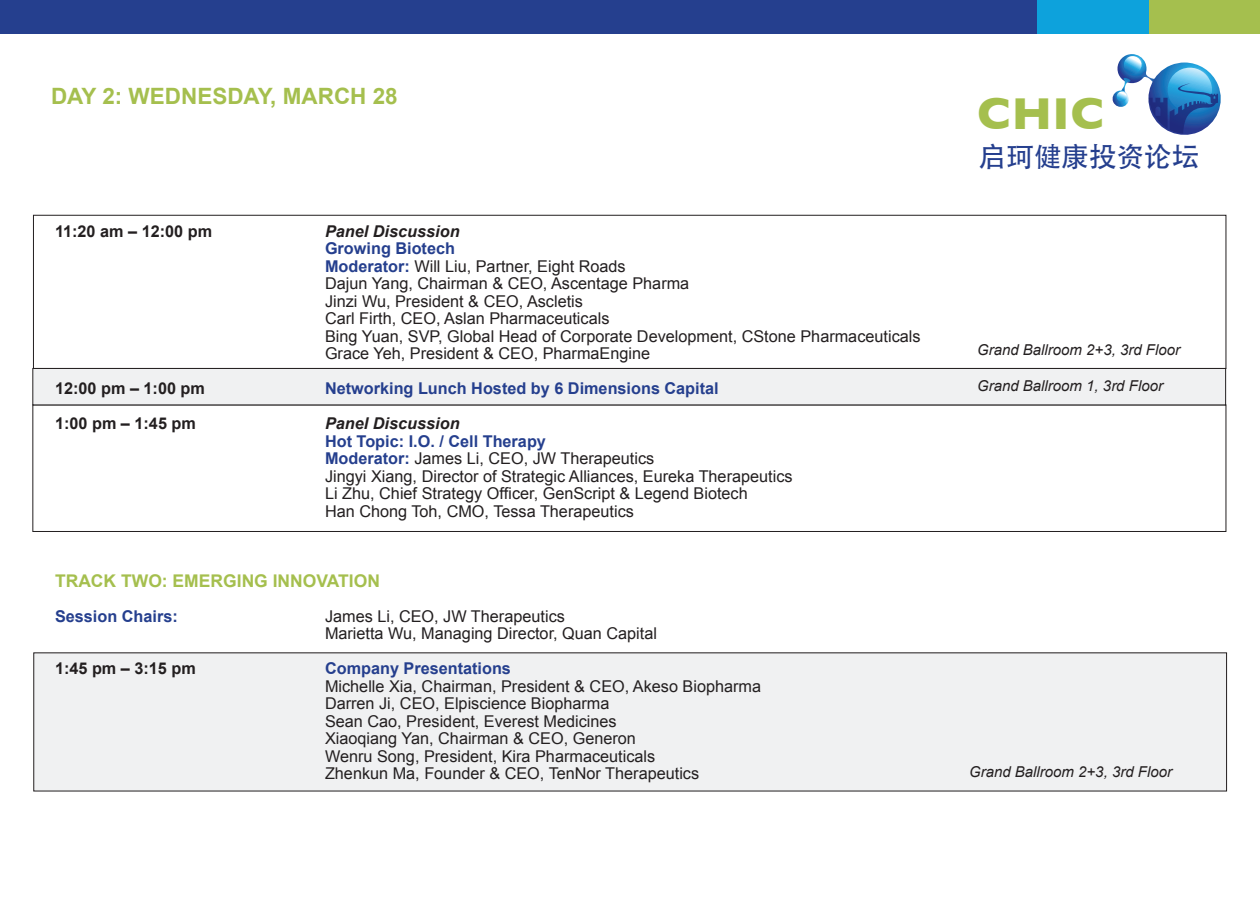
<style>
.page{position:relative;width:1260px;height:900px;background:#fff}
.page>*{position:absolute;margin:0;border:0;box-sizing:border-box;transform-origin:0 0}
.t1{font:700 45.5px "Gill Sans";color:#a5bf4e}
.t2{font:27.5px "Sim Sun G Bpc EUC H";color:#253f8e}
.t3{font:700 22.5px "Arial";color:#a5bf4e}
.t4{font:700 17.5px "Arial";color:#a5bf4e}
.t5{font:16.25px/17.5px "Arial";color:#231f20}
.t6{font:700 16.25px "Arial";color:#253f8e}
.t7{font:700 16.25px "Arial";color:#231f20}
.t8{font:italic 700 16.25px "Arial";color:#231f20}
.t9{font:italic 15px "Arial";color:#231f20}
.s1{font-weight:700;color:#253f8e}
</style>
<div class="page">
<div style="left:34px;top:653px;width:1193px;height:138px;background:#f0f1f2"></div>
<div style="left:33px;top:215px;width:1193px;height:153px;border:1px solid #231f20"></div>
<div style="left:33px;top:368px;width:1193px;height:37px;background:#f0f1f2"></div>
<div style="left:33px;top:368px;width:1193px;height:37px;border:1px solid #231f20"></div>
<div style="left:0;top:0;width:1037px;height:34px;background:#253f8e"></div>
<div style="left:1148px;top:0;width:112px;height:34px;background:#a5bf4e"></div>
<div style="left:1037px;top:0;width:111px;height:34px;background:#0da2dc"></div>
<svg style="left:1112px;top:54px;width:109px;height:81px"></svg>
<h3 class="t3" style="left:51px;top:81px;width:348px">DAY 2: WEDNESDAY, MARCH 28</h3>
<p class="t7" style="left:55px;top:221px;width:159px">11:20 am – 12:00 pm</p>
<p class="t8" style="left:325px;top:221px;width:136px">Panel Discussion</p>
<p class="t5" style="left:325px;top:240px;width:597px"><span class="s1">Growing Biotech<br>Moderator:</span> Will Liu, Partner, Eight Roads<br>Dajun Yang, Chairman &amp; CEO, Ascentage Pharma<br>Jinzi Wu, President &amp; CEO, Ascletis<br>Carl Firth, CEO, Aslan Pharmaceuticals<br>Bing Yuan, SVP, Global Head of Corporate Development, CStone Pharmaceuticals Grace Yeh, President &amp; CEO, PharmaEngine</p>
<p class="t7" style="left:55px;top:378px;width:151px">12:00 pm – 1:00 pm</p>
<p class="t6" style="left:325px;top:378px;width:395px">Networking Lunch Hosted by 6 Dimensions Capital</p>
<p class="t7" style="left:55px;top:413px;width:142px">1:00 pm – 1:45 pm</p>
<p class="t8" style="left:325px;top:413px;width:136px">Panel Discussion</p>
<p class="t5" style="left:325px;top:433px;width:469px"><span class="s1">Hot Topic: I.O. / Cell Therapy<br>Moderator:</span> James Li, CEO, JW Therapeutics<br>Jingyi Xiang, Director of Strategic Alliances, Eureka Therapeutics Li Zhu, Chief Strategy Officer, GenScript &amp; Legend Biotech<br>Han Chong Toh, CMO, Tessa Therapeutics</p>
<p class="t4" style="left:55px;top:569px;width:327px">TRACK TWO: EMERGING INNOVATION</p>
<p class="t6" style="left:55px;top:606px;width:124px">Session Chairs:</p>
<p class="t5" style="left:325px;top:608px;width:334px">James Li, CEO, JW Therapeutics<br>Marietta Wu, Managing Director, Quan Capital</p>
<p class="t7" style="left:55px;top:658px;width:142px">1:45 pm – 3:15 pm</p>
<p class="t6" style="left:325px;top:658px;width:188px">Company Presentations</p>
<p class="t5" style="left:325px;top:678px;width:438px">Michelle Xia, Chairman, President &amp; CEO, Akeso Biopharma Darren Ji, CEO, Elpiscience Biopharma<br>Sean Cao, President, Everest Medicines<br>Xiaoqiang Yan, Chairman &amp; CEO, Generon<br>Wenru Song, President, Kira Pharmaceuticals<br>Zhenkun Ma, Founder &amp; CEO, TenNor Therapeutics</p>
<h1 class="t1" style="left:977px;top:78px;width:129px">CHIC</h1>
<h2 class="t2" style="left:979px;top:141px;width:222px">启珂健康投资论坛</h2>
<p class="t9" style="left:977px;top:340px;width:204px">Grand Ballroom 2+3, 3rd Floor</p>
<p class="t9" style="left:977px;top:376px;width:187px">Grand Ballroom 1, 3rd Floor</p>
<p class="t9" style="left:969px;top:762px;width:204px">Grand Ballroom 2+3, 3rd Floor</p>
</div>
